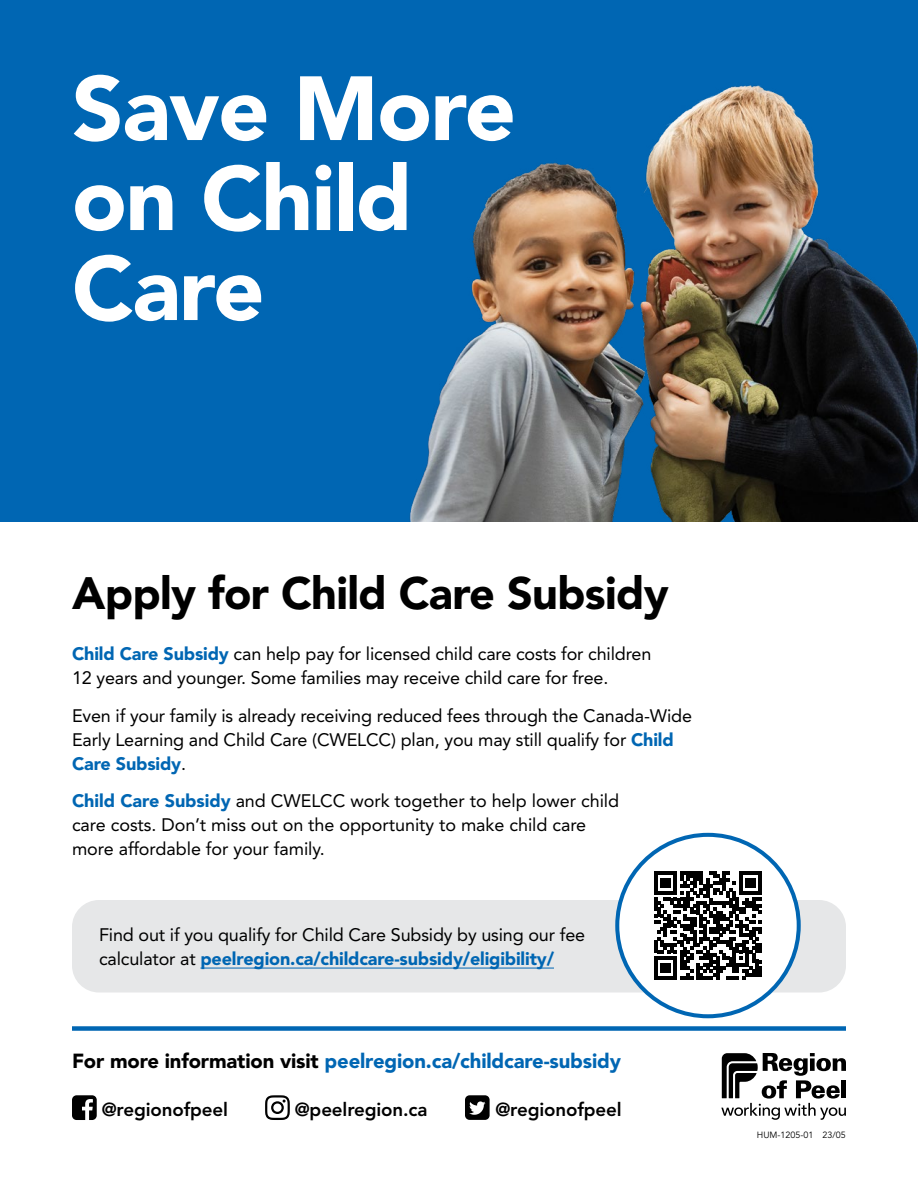
<style>
.page{position:relative;width:918px;height:1188px;background:#fff}
.page>*{position:absolute;margin:0;border:0;box-sizing:border-box;transform-origin:0 0}
.t1{font:900 90px/90px "Avenir LT Std";letter-spacing:-.015em;color:#fff}
.t2{font:900 45px "Avenir LT Std";letter-spacing:-.015em;color:#000}
.Base_Design_Elements_EndFooter1_-_web{font:900 20.25px "Avenir LT Std";letter-spacing:-.005em;color:#0066b3}
.t3{font:800 18.75px "Avenir LT Std";letter-spacing:-.005em;color:#000}
.TX1_-_body{font:18px/24px "Avenir LT Std";letter-spacing:-.01em;color:#000}
.TX1_-_body_-_after_head{font:18px/24px "Avenir LT Std";letter-spacing:-.01em;color:#000}
.t4{font:9px "Avenir LT Std";color:#000}
.s1{font-weight:900;color:#0066b3}
.s2{color:#000}
</style>
<div class="page">
<div style="left:0;top:0;width:918px;height:521px;background:#0066b3"></div>
<img style="left:409px;top:85px;width:509px;height:436px">
<div style="left:72px;top:900px;width:774px;height:93px;background:#e6e7e8;border-radius:27px"></div>
<hr style="left:200px;top:968px;width:354px;height:1px;background:#0066b3">
<div style="left:72px;top:1026px;width:774px;height:5px;background:#0066b3"></div>
<svg style="left:72px;top:1095px;width:25px;height:25px"></svg>
<svg style="left:465px;top:1095px;width:25px;height:25px"></svg>
<svg style="left:265px;top:1095px;width:25px;height:25px"></svg>
<svg style="left:721px;top:1053px;width:125px;height:67px"></svg>
<div style="left:617px;top:835px;width:182px;height:181px;background:#fff;border-radius:50%"></div>
<div style="left:615px;top:833px;width:186px;height:185px;border:4px solid #0066b3;border-radius:50%"></div>
<svg style="left:654px;top:872px;width:108px;height:108px"></svg>
<h1 class="t1" style="left:72px;top:63px;width:446px">Save More on Child<br>Care</h1>
<h1 class="t2" style="left:72px;top:566px;width:598px">Apply for Child Care Subsidy</h1>
<p class="TX1_-_body_-_after_head" style="left:72px;top:642px;width:581px"><span class="s1">Child Care Subsidy</span> can help pay for licensed child care costs for children<br>12 years and younger. Some families may receive child care for free.</p>
<p class="TX1_-_body" style="left:72px;top:704px;width:622px">Even if your family is already receiving reduced fees through the Canada-Wide<br>Early Learning and Child Care (CWELCC) plan, you may still qualify for <span class="s1">Child<br>Care Subsidy</span>.</p>
<p class="TX1_-_body" style="left:72px;top:789px;width:549px"><span class="s1">Child Care Subsidy</span> and CWELCC work together to help lower child care costs. Don’t miss out on the opportunity to make child care more affordable for your family.</p>
<p class="TX1_-_body" style="left:99px;top:923px;width:488px">Find out if you qualify for Child Care Subsidy by using our fee calculator at <span class="s1">peelregion.ca/childcare-subsidy/eligibility/</span></p>
<p class="Base_Design_Elements_EndFooter1_-_web" style="left:72px;top:1049px;width:551px"><span class="s2">For more information visit</span> peelregion.ca/childcare-subsidy</p>
<p class="t3" style="left:102px;top:1098px;width:128px">@regionofpeel</p>
<p class="t3" style="left:295px;top:1098px;width:134px">@peelregion.ca</p>
<p class="t3" style="left:495px;top:1098px;width:128px">@regionofpeel</p>
<p class="t4" style="left:757px;top:1129px;width:91px">HUM-1205-01 23/05</p>
</div>
